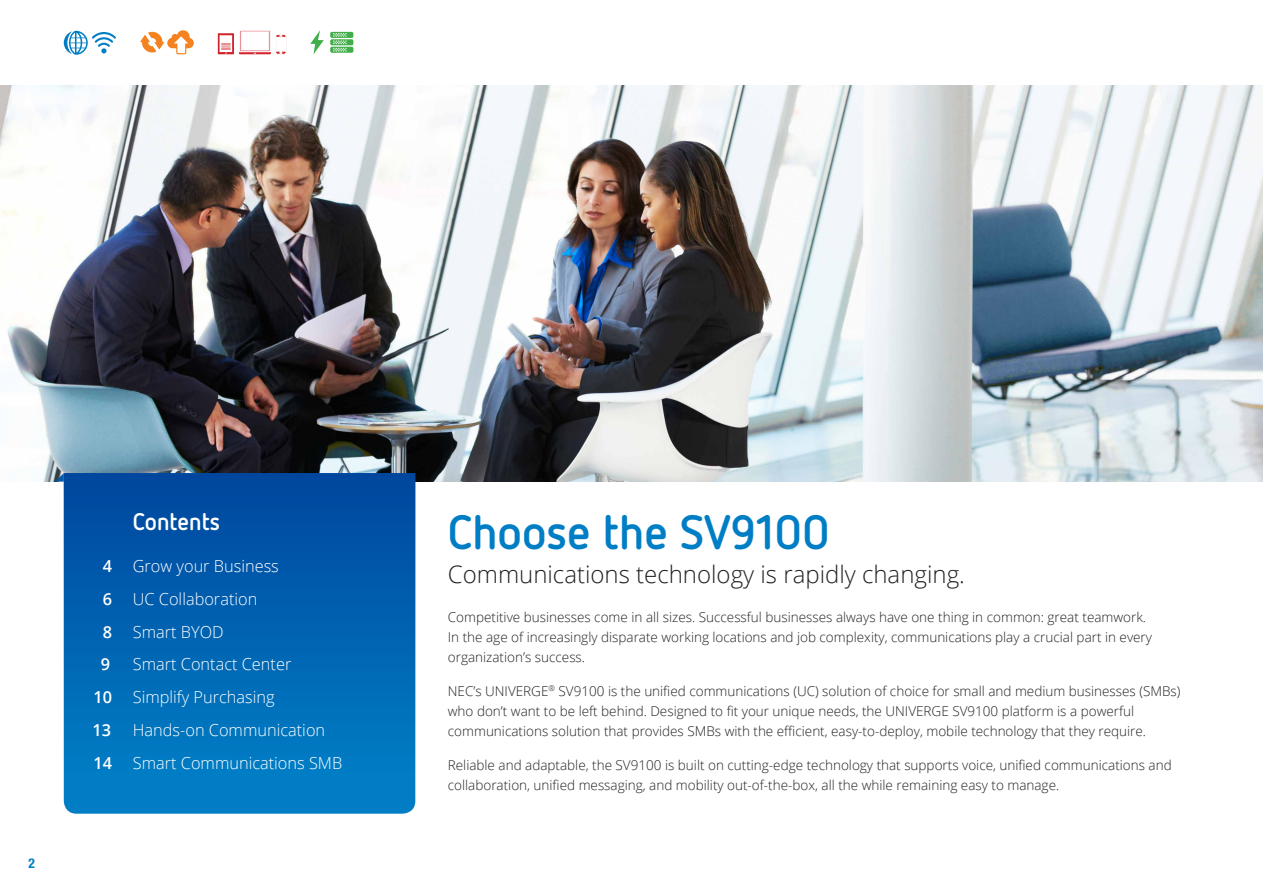
<style>
.page{position:relative;width:1263px;height:893px;background:#fff}
.page>*{position:absolute;margin:0;border:0;box-sizing:border-box;transform-origin:0 0}
.t1{font:700 48px "Netto OT";color:#007ec5}
.t2{font:300 24px "Open Sans";color:#231f20}
.t3{font:700 24px "Netto OT";color:#fff}
.t4{font:300 16.5px "Open Sans";color:#fff}
.t5{font:600 16.5px "Open Sans";color:#fff}
.t6{font:300 13.5px/20.2px "Open Sans";color:#231f20}
.t7{font:700 condensed 13.5px "Helvetica Neue LT Pro";color:#007ec5}
</style>
<div class="page">
<img style="left:0;top:85px;width:1263px;height:397px">
<svg style="left:64px;top:473px;width:351px;height:341px;background:#0064b3"></svg>
<svg style="left:55px;top:473px;width:9px;height:9px"></svg>
<svg style="left:64px;top:31px;width:52px;height:24px"></svg>
<svg style="left:140px;top:30px;width:54px;height:24px"></svg>
<svg style="left:218px;top:30px;width:68px;height:24px"></svg>
<svg style="left:310px;top:30px;width:14px;height:24px"></svg>
<svg style="left:330px;top:32px;width:23px;height:21px"></svg>
<p class="t7" style="left:29px;top:855px;width:8px">2</p>
<p class="t3" style="left:133px;top:507px;width:89px">Contents</p>
<p class="t5" style="left:103px;top:555px;width:11px">4</p>
<p class="t4" style="left:133px;top:555px;width:148px">Grow your Business</p>
<p class="t5" style="left:103px;top:588px;width:11px">6</p>
<p class="t4" style="left:133px;top:588px;width:126px">UC Collaboration</p>
<p class="t5" style="left:103px;top:620px;width:11px">8</p>
<p class="t4" style="left:133px;top:620px;width:92px">Smart BYOD</p>
<p class="t5" style="left:101px;top:653px;width:11px">9</p>
<p class="t4" style="left:133px;top:653px;width:160px">Smart Contact Center</p>
<p class="t5" style="left:93px;top:686px;width:20px">10</p>
<p class="t4" style="left:133px;top:686px;width:143px">Simplify Purchasing</p>
<p class="t5" style="left:92px;top:719px;width:20px">13</p>
<p class="t4" style="left:133px;top:719px;width:194px">Hands-on Communication</p>
<p class="t5" style="left:93px;top:751px;width:20px">14</p>
<p class="t4" style="left:133px;top:751px;width:211px">Smart Communications SMB</p>
<p class="t1" style="left:448px;top:502px;width:383px">Choose the SV9100</p>
<p class="t2" style="left:448px;top:558px;width:519px">Communications technology is rapidly changing.</p>
<p class="t6" style="left:448px;top:606px;width:706px">Competitive businesses come in all sizes. Successful businesses always have one thing in common: great teamwork.<br>In the age of increasingly disparate working locations and job complexity, communications play a crucial part in every organization’s success.</p>
<p class="t6" style="left:448px;top:680px;width:734px">NEC’s UNIVERGE<sup>®</sup> SV9100 is the unified communications (UC) solution of choice for small and medium businesses (SMBs)</p>
<p class="t6" style="left:448px;top:701px;width:700px">who don’t want to be left behind. Designed to fit your unique needs, the UNIVERGE SV9100 platform is a powerful communications solution that provides SMBs with the efficient, easy-to-deploy, mobile technology that they require.</p>
<p class="t6" style="left:448px;top:755px;width:725px">Reliable and adaptable, the SV9100 is built on cutting-edge technology that supports voice, unified communications and collaboration, unified messaging, and mobility out-of-the-box, all the while remaining easy to manage.</p>
</div>
